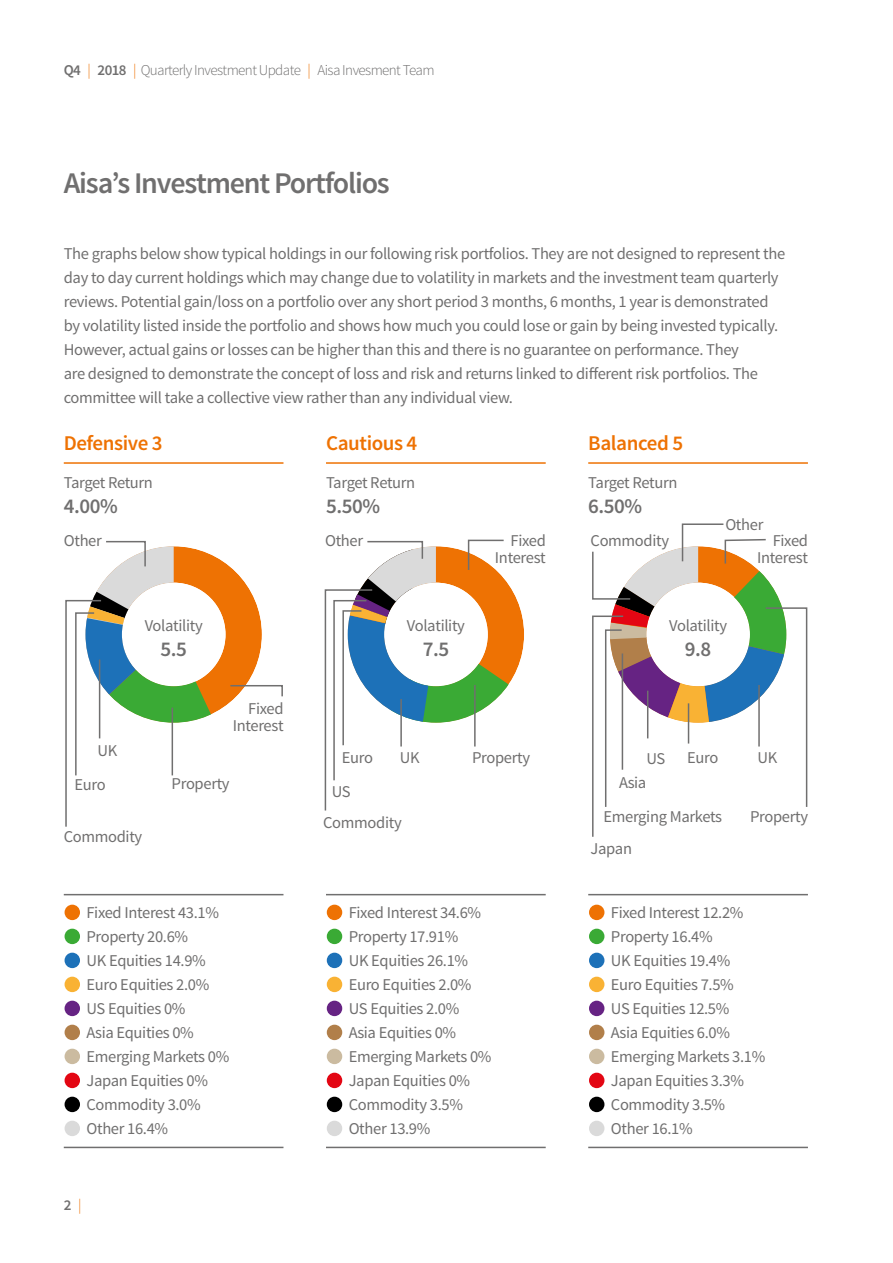
<style>
.page{position:relative;width:893px;height:1263px;background:#fff}
.page>*{position:absolute;margin:0;border:0;box-sizing:border-box;transform-origin:0 0}
.t1{font:600 30px "Source Sans Pro";letter-spacing:-.04em;color:#706f6f}
.t2{font:600 21px "Source Sans Pro";letter-spacing:-.02em;color:#ee7203}
.t3{font:600 21px "Source Sans Pro";color:#706f6f}
.t4{font:16.5px/24px "Source Sans Pro";letter-spacing:-.02em;color:#706f6f}
.t5{font:300 15px "Source Sans Pro";letter-spacing:-.04em;color:#706f6f}
.t6{font:600 15px "Source Sans Pro";color:#706f6f}
.s1{font-weight:600}
.s2{color:#ee7203}
.s3{font-weight:300;color:#ee7203}
</style>
<div class="page">
<hr style="left:64px;top:462px;width:219px;height:2px;background:#ee7203">
<hr style="left:326px;top:462px;width:220px;height:2px;background:#ee7203">
<hr style="left:588px;top:462px;width:220px;height:2px;background:#ee7203">
<hr style="left:64px;top:894px;width:219px;height:1px;background:#706f6f">
<hr style="left:64px;top:1147px;width:219px;height:1px;background:#706f6f">
<div style="left:65px;top:905px;width:15px;height:15px;background:#ee7203;border-radius:50%"></div>
<div style="left:65px;top:929px;width:15px;height:15px;background:#3aaa35;border-radius:50%"></div>
<div style="left:65px;top:953px;width:15px;height:15px;background:#1d71b8;border-radius:50%"></div>
<div style="left:65px;top:977px;width:15px;height:15px;background:#f9b234;border-radius:50%"></div>
<div style="left:65px;top:1001px;width:15px;height:15px;background:#662383;border-radius:50%"></div>
<div style="left:65px;top:1025px;width:15px;height:15px;background:#b17f4a;border-radius:50%"></div>
<div style="left:65px;top:1049px;width:15px;height:15px;background:#cbbba0;border-radius:50%"></div>
<div style="left:65px;top:1073px;width:15px;height:15px;background:#e30613;border-radius:50%"></div>
<div style="left:65px;top:1097px;width:15px;height:15px;background:#000;border-radius:50%"></div>
<div style="left:65px;top:1121px;width:15px;height:15px;background:#dadada;border-radius:50%"></div>
<hr style="left:326px;top:894px;width:220px;height:1px;background:#706f6f">
<hr style="left:326px;top:1147px;width:220px;height:1px;background:#706f6f">
<div style="left:327px;top:905px;width:15px;height:15px;background:#ee7203;border-radius:50%"></div>
<div style="left:327px;top:929px;width:15px;height:15px;background:#3aaa35;border-radius:50%"></div>
<div style="left:327px;top:953px;width:15px;height:15px;background:#1d71b8;border-radius:50%"></div>
<div style="left:327px;top:977px;width:15px;height:15px;background:#f9b234;border-radius:50%"></div>
<div style="left:327px;top:1001px;width:15px;height:15px;background:#662383;border-radius:50%"></div>
<div style="left:327px;top:1025px;width:15px;height:15px;background:#b17f4a;border-radius:50%"></div>
<div style="left:327px;top:1049px;width:15px;height:15px;background:#cbbba0;border-radius:50%"></div>
<div style="left:327px;top:1073px;width:15px;height:15px;background:#e30613;border-radius:50%"></div>
<div style="left:327px;top:1097px;width:15px;height:15px;background:#000;border-radius:50%"></div>
<div style="left:327px;top:1121px;width:15px;height:15px;background:#dadada;border-radius:50%"></div>
<hr style="left:588px;top:894px;width:220px;height:1px;background:#706f6f">
<hr style="left:588px;top:1147px;width:220px;height:1px;background:#706f6f">
<div style="left:589px;top:905px;width:15px;height:15px;background:#ee7203;border-radius:50%"></div>
<div style="left:589px;top:929px;width:15px;height:15px;background:#3aaa35;border-radius:50%"></div>
<div style="left:589px;top:953px;width:15px;height:15px;background:#1d71b8;border-radius:50%"></div>
<div style="left:589px;top:977px;width:15px;height:15px;background:#f9b234;border-radius:50%"></div>
<div style="left:589px;top:1001px;width:15px;height:15px;background:#662383;border-radius:50%"></div>
<div style="left:589px;top:1025px;width:15px;height:15px;background:#b17f4a;border-radius:50%"></div>
<div style="left:589px;top:1049px;width:15px;height:15px;background:#cbbba0;border-radius:50%"></div>
<div style="left:589px;top:1073px;width:15px;height:15px;background:#e30613;border-radius:50%"></div>
<div style="left:589px;top:1097px;width:15px;height:15px;background:#000;border-radius:50%"></div>
<div style="left:589px;top:1121px;width:15px;height:15px;background:#dadada;border-radius:50%"></div>
<svg style="left:65px;top:540px;width:218px;height:287px"></svg>
<hr style="left:99px;top:659px;width:1px;height:79px;background:#706f6f">
<svg style="left:324px;top:539px;width:200px;height:272px"></svg>
<hr style="left:474px;top:685px;width:2px;height:61px;background:#706f6f">
<hr style="left:400px;top:699px;width:2px;height:47px;background:#706f6f">
<svg style="left:592px;top:523px;width:216px;height:314px"></svg>
<p class="t5" style="left:64px;top:61px;width:372px"><span class="s1">Q4</span> <span class="s2">|</span> <span class="s1">2018</span> <span class="s2">|</span> Quarterly Investment Update <span class="s2">|</span> Aisa Invesment Team</p>
<h1 class="t1" style="left:64px;top:164px;width:327px">Aisa’s Investment Portfolios</h1>
<p class="t4" style="left:64px;top:242px;width:723px">The graphs below show typical holdings in our following risk portfolios. They are not designed to represent the day to day current holdings which may change due to volatility in markets and the investment team quarterly reviews. Potential gain/loss on a portfolio over any short period 3 months, 6 months, 1 year is demonstrated by volatility listed inside the portfolio and shows how much you could lose or gain by being invested typically.<br>However, actual gains or losses can be higher than this and there is no guarantee on performance. They<br>are designed to demonstrate the concept of loss and risk and returns linked to different risk portfolios. The committee will take a collective view rather than any individual view.</p>
<p class="t2" style="left:64px;top:429px;width:100px">Defensive 3</p>
<p class="t4" style="left:64px;top:471px;width:91px">Target Return</p>
<p class="t3" style="left:64px;top:493px;width:56px">4.00%</p>
<p class="t2" style="left:326px;top:429px;width:93px">Cautious 4</p>
<p class="t4" style="left:326px;top:471px;width:91px">Target Return</p>
<p class="t3" style="left:326px;top:493px;width:56px">5.50%</p>
<p class="t2" style="left:588px;top:429px;width:96px">Balanced 5</p>
<p class="t4" style="left:588px;top:471px;width:91px">Target Return</p>
<p class="t3" style="left:588px;top:493px;width:56px">6.50%</p>
<p class="t4" style="left:725px;top:513px;width:40px">Other</p>
<p class="t4" style="left:64px;top:529px;width:40px">Other</p>
<p class="t4" style="left:325px;top:529px;width:40px">Other</p>
<p class="t4" style="left:495px;top:533px;width:52px;line-height:16.5px;text-align:right">Fixed<br>Interest</p>
<p class="t4" style="left:591px;top:529px;width:80px">Commodity</p>
<p class="t4" style="left:757px;top:533px;width:52px;line-height:16.5px;text-align:right">Fixed<br>Interest</p>
<p class="t4" style="left:145px;top:613px;width:60px">Volatility</p>
<p class="t3" style="left:160px;top:636px;width:28px">5.5</p>
<p class="t4" style="left:407px;top:613px;width:60px">Volatility</p>
<p class="t3" style="left:423px;top:636px;width:28px">7.5</p>
<p class="t4" style="left:669px;top:613px;width:60px">Volatility</p>
<p class="t3" style="left:685px;top:636px;width:28px">9.8</p>
<p class="t4" style="left:233px;top:701px;width:52px;line-height:16.5px;text-align:right">Fixed<br>Interest</p>
<p class="t4" style="left:97px;top:739px;width:21px">UK</p>
<p class="t4" style="left:75px;top:773px;width:33px">Euro</p>
<p class="t4" style="left:64px;top:825px;width:80px">Commodity</p>
<p class="t4" style="left:172px;top:772px;width:60px">Property</p>
<p class="t4" style="left:342px;top:746px;width:33px">Euro</p>
<p class="t4" style="left:332px;top:780px;width:20px">US</p>
<p class="t4" style="left:687px;top:746px;width:33px">Euro</p>
<p class="t4" style="left:646px;top:746px;width:20px">US</p>
<p class="t4" style="left:400px;top:746px;width:21px">UK</p>
<p class="t4" style="left:472px;top:746px;width:60px">Property</p>
<p class="t4" style="left:758px;top:746px;width:21px">UK</p>
<p class="t4" style="left:619px;top:771px;width:29px">Asia</p>
<p class="t4" style="left:323px;top:810px;width:80px">Commodity</p>
<p class="t4" style="left:603px;top:805px;width:120px">Emerging Markets</p>
<p class="t4" style="left:591px;top:837px;width:43px">Japan</p>
<p class="t4" style="left:750px;top:805px;width:60px">Property</p>
<p class="t4" style="left:86px;top:901px;width:144px">Fixed Interest 43.1%<br>Property 20.6%<br>UK Equities 14.9%<br>Euro Equities 2.0%<br>US Equities 0%<br>Asia Equities 0%<br>Emerging Markets 0%<br>Japan Equities 0%<br>Commodity 3.0%<br>Other 16.4%</p>
<p class="t4" style="left:349px;top:901px;width:144px">Fixed Interest 34.6%<br>Property 17.91%<br>UK Equities 26.1%<br>Euro Equities 2.0%<br>US Equities 2.0%<br>Asia Equities 0%<br>Emerging Markets 0%<br>Japan Equities 0%<br>Commodity 3.5%<br>Other 13.9%</p>
<p class="t4" style="left:611px;top:901px;width:156px">Fixed Interest 12.2%<br>Property 16.4%<br>UK Equities 19.4%<br>Euro Equities 7.5%<br>US Equities 12.5%<br>Asia Equities 6.0%<br>Emerging Markets 3.1%<br>Japan Equities 3.3%<br>Commodity 3.5%<br>Other 16.1%</p>
<p class="t6" style="left:64px;top:1196px;width:19px">2 <span class="s3">|</span></p>
</div>
